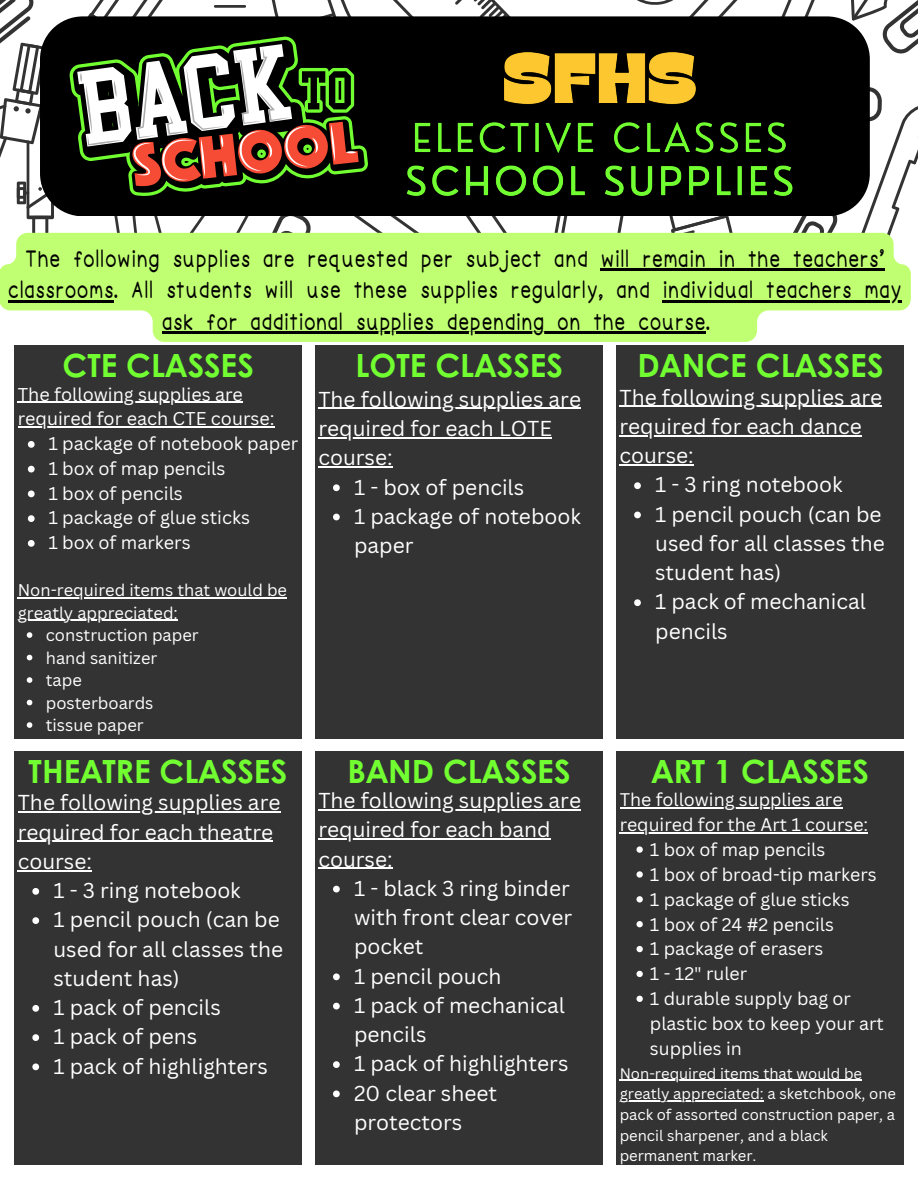
<style>
.page{position:relative;width:918px;height:1188px;background:#fff}
.page>*{position:absolute;margin:0;border:0;box-sizing:border-box;transform-origin:0 0}
.t1{font:700 31.95px "Century Gothic";color:#72ff31}
.t2{font:700 22.5px/31.5px "icecream";color:#000}
.t3{font:21px/29.2px "Canva Sans";color:#fff}
.t4{font:18px/24.8px "Canva Sans";color:#fff}
.t5{font:17.85px/24.9px "Canva Sans";color:#fff}
.t6{font:16.5px/22.5px "Canva Sans";color:#fff}
.t7{font:14.85px/20.7px "Canva Sans";color:#fff}
</style>
<div class="page">
<svg style="left:0;top:0;width:54px;height:233px"></svg>
<svg style="left:40px;top:16px;width:32px;height:200px;background:#1d1e1d"></svg>
<svg style="left:72px;top:0;width:846px;height:233px"></svg>
<img style="left:497px;top:32px;width:206px;height:82px">
<img style="left:402px;top:114px;width:396px;height:91px">
<svg style="left:0;top:233px;width:911px;height:109px;background:#c6fc80"></svg>
<hr style="left:600px;top:269px;width:285px;height:2px;background:#000">
<hr style="left:8px;top:300px;width:106px;height:3px;background:#000">
<hr style="left:663px;top:300px;width:239px;height:3px;background:#000">
<hr style="left:162px;top:332px;width:544px;height:2px;background:#000">
<div style="left:15px;top:346px;width:287px;height:393px;background:#333"></div>
<div style="left:315px;top:346px;width:288px;height:393px;background:#333"></div>
<div style="left:616px;top:346px;width:288px;height:393px;background:#333"></div>
<div style="left:14px;top:751px;width:288px;height:413px;background:#333"></div>
<div style="left:315px;top:751px;width:288px;height:413px;background:#333"></div>
<div style="left:616px;top:751px;width:288px;height:413px;background:#333"></div>
<hr style="left:318px;top:809px;width:263px;height:1px;background:#fff">
<hr style="left:318px;top:838px;width:233px;height:2px;background:#fff">
<hr style="left:318px;top:868px;width:75px;height:1px;background:#fff">
<svg style="left:333px;top:886px;width:7px;height:6px"></svg>
<svg style="left:333px;top:973px;width:7px;height:7px"></svg>
<svg style="left:333px;top:1003px;width:7px;height:6px"></svg>
<svg style="left:333px;top:1061px;width:7px;height:7px"></svg>
<svg style="left:333px;top:1090px;width:7px;height:7px"></svg>
<hr style="left:620px;top:406px;width:262px;height:1px;background:#fff">
<hr style="left:620px;top:435px;width:242px;height:1px;background:#fff">
<hr style="left:620px;top:464px;width:74px;height:1px;background:#fff">
<svg style="left:634px;top:482px;width:7px;height:7px"></svg>
<svg style="left:634px;top:512px;width:7px;height:6px"></svg>
<svg style="left:634px;top:599px;width:7px;height:7px"></svg>
<hr style="left:18px;top:811px;width:262px;height:2px;background:#fff">
<hr style="left:18px;top:841px;width:255px;height:1px;background:#fff">
<hr style="left:18px;top:870px;width:74px;height:1px;background:#fff">
<svg style="left:32px;top:888px;width:7px;height:7px"></svg>
<svg style="left:32px;top:917px;width:7px;height:7px"></svg>
<svg style="left:32px;top:1005px;width:7px;height:7px"></svg>
<svg style="left:32px;top:1034px;width:7px;height:7px"></svg>
<svg style="left:32px;top:1063px;width:7px;height:7px"></svg>
<hr style="left:620px;top:807px;width:223px;height:2px;background:#fff">
<hr style="left:620px;top:832px;width:248px;height:2px;background:#fff">
<svg style="left:637px;top:846px;width:6px;height:7px"></svg>
<svg style="left:637px;top:871px;width:6px;height:7px"></svg>
<svg style="left:637px;top:896px;width:6px;height:6px"></svg>
<svg style="left:637px;top:921px;width:6px;height:6px"></svg>
<svg style="left:637px;top:946px;width:6px;height:6px"></svg>
<svg style="left:637px;top:971px;width:6px;height:6px"></svg>
<svg style="left:637px;top:996px;width:6px;height:6px"></svg>
<hr style="left:620px;top:1079px;width:242px;height:2px;background:#fff">
<hr style="left:620px;top:1100px;width:144px;height:1px;background:#fff">
<hr style="left:318px;top:408px;width:263px;height:1px;background:#fff">
<hr style="left:318px;top:437px;width:234px;height:1px;background:#fff">
<hr style="left:318px;top:466px;width:75px;height:2px;background:#fff">
<svg style="left:333px;top:484px;width:7px;height:7px"></svg>
<svg style="left:333px;top:514px;width:7px;height:6px"></svg>
<hr style="left:18px;top:402px;width:225px;height:1px;background:#fff">
<hr style="left:18px;top:426px;width:257px;height:2px;background:#fff">
<svg style="left:28px;top:441px;width:7px;height:7px"></svg>
<svg style="left:28px;top:466px;width:7px;height:7px"></svg>
<svg style="left:28px;top:491px;width:7px;height:6px"></svg>
<svg style="left:28px;top:515px;width:7px;height:7px"></svg>
<svg style="left:28px;top:540px;width:7px;height:7px"></svg>
<hr style="left:18px;top:597px;width:269px;height:2px;background:#fff">
<hr style="left:18px;top:620px;width:160px;height:1px;background:#fff">
<svg style="left:27px;top:632px;width:5px;height:6px"></svg>
<svg style="left:27px;top:655px;width:5px;height:5px"></svg>
<svg style="left:27px;top:677px;width:5px;height:6px"></svg>
<svg style="left:27px;top:700px;width:5px;height:5px"></svg>
<svg style="left:27px;top:722px;width:5px;height:6px"></svg>
<p class="t2" style="left:8px;top:240px;width:878px;text-indent:17px">The following supplies are requested per subject and will remain in the teachers’ classrooms. All students will use these supplies regularly, and</p>
<p class="t2" style="left:663px;top:272px;width:241px">individual teachers may</p>
<h4 class="t2" style="left:162px;top:303px;width:551px">ask for additional supplies depending on the course.</h4>
<h3 class="t1" style="left:62px;top:342px;width:193px">CTE CLASSES</h3>
<h6 class="t1" style="left:356px;top:342px;width:209px">LOTE CLASSES</h6>
<p class="t1" style="left:637px;top:342px;width:247px">DANCE CLASSES</p>
<p class="t4" style="left:18px;top:381px;width:227px">The following supplies are</p>
<h3 class="t4" style="left:48px;top:406px;width:251px;text-indent:-31px">required for each CTE course:<br>1 package of notebook paper</h3>
<h6 class="t4" style="left:48px;top:455px;width:179px">1 box of map pencils</h6>
<p class="t4" style="left:48px;top:480px;width:136px">1 box of pencils</p>
<p class="t4" style="left:48px;top:505px;width:203px">1 package of glue sticks</p>
<p class="t4" style="left:48px;top:530px;width:144px">1 box of markers</p>
<p class="t6" style="left:18px;top:579px;width:271px">Non-required items that would be</p>
<p class="t6" style="left:46px;top:601px;width:154px;text-indent:-28px">greatly appreciated: construction paper</p>
<p class="t6" style="left:46px;top:646px;width:113px">hand sanitizer</p>
<p class="t6" style="left:46px;top:669px;width:38px">tape</p>
<p class="t6" style="left:46px;top:691px;width:109px">posterboards tissue paper</p>
<p class="t3" style="left:318px;top:384px;width:264px">The following supplies are</p>
<p class="t3" style="left:318px;top:413px;width:235px">required for each LOTE</p>
<p class="t3" style="left:318px;top:442px;width:76px">course:</p>
<p class="t3" style="left:354px;top:472px;width:172px">1 - box of pencils</p>
<p class="t3" style="left:354px;top:501px;width:228px">1 package of notebook paper</p>
<p class="t3" style="left:620px;top:382px;width:264px">The following supplies are</p>
<h3 class="t3" style="left:620px;top:411px;width:244px">required for each dance</h3>
<h3 class="t3" style="left:620px;top:440px;width:76px">course:</h3>
<h3 class="t3" style="left:655px;top:470px;width:189px">1 - 3 ring notebook</h3>
<h5 class="t3" style="left:655px;top:499px;width:231px">1 pencil pouch (can be used for all classes the student has)</h5>
<p class="t3" style="left:655px;top:587px;width:212px">1 pack of mechanical pencils</p>
<p class="t1" style="left:29px;top:747px;width:260px">THEATRE CLASSES</p>
<p class="t1" style="left:348px;top:747px;width:224px">BAND CLASSES</p>
<p class="t1" style="left:652px;top:747px;width:219px">ART 1 CLASSES</p>
<p class="t3" style="left:318px;top:785px;width:264px">The following supplies are</p>
<h6 class="t3" style="left:318px;top:815px;width:234px">required for each band</h6>
<h6 class="t3" style="left:318px;top:844px;width:76px">course:</h6>
<h6 class="t3" style="left:354px;top:873px;width:217px">1 - black 3 ring binder</h6>
<p class="t3" style="left:354px;top:902px;width:220px">with front clear cover pocket<br>1 pencil pouch</p>
<p class="t3" style="left:354px;top:990px;width:212px">1 pack of mechanical pencils</p>
<p class="t3" style="left:354px;top:1049px;width:216px">1 pack of highlighters</p>
<p class="t3" style="left:354px;top:1078px;width:145px">20 clear sheet protectors</p>
<h3 class="t5" style="left:620px;top:787px;width:224px">The following supplies are</h3>
<h5 class="t5" style="left:650px;top:812px;width:220px;text-indent:-30px">required for the Art 1 course:<br>1 box of map pencils</h5>
<p class="t5" style="left:650px;top:861px;width:228px">1 box of broad-tip markers</p>
<p class="t5" style="left:650px;top:886px;width:201px">1 package of glue sticks</p>
<p class="t5" style="left:650px;top:911px;width:186px">1 box of 24 #2 pencils</p>
<p class="t5" style="left:650px;top:936px;width:175px">1 package of erasers</p>
<p class="t5" style="left:650px;top:961px;width:99px">1 - 12" ruler</p>
<h3 class="t5" style="left:650px;top:986px;width:235px">1 durable supply bag or plastic box to keep your art supplies in</h3>
<h5 class="t7" style="left:620px;top:1062px;width:244px">Non-required items that would be</h5>
<p class="t7" style="left:620px;top:1083px;width:278px">greatly appreciated: a sketchbook, one pack of assorted construction paper, a pencil sharpener, and a black permanent marker.</p>
<p class="t3" style="left:18px;top:788px;width:264px">The following supplies are</p>
<h3 class="t3" style="left:18px;top:817px;width:257px">required for each theatre</h3>
<h3 class="t3" style="left:18px;top:846px;width:76px">course:</h3>
<h3 class="t3" style="left:53px;top:875px;width:189px">1 - 3 ring notebook</h3>
<h5 class="t3" style="left:53px;top:905px;width:231px">1 pencil pouch (can be used for all classes the student has)</h5>
<p class="t3" style="left:53px;top:992px;width:169px">1 pack of pencils</p>
<p class="t3" style="left:53px;top:1022px;width:145px">1 pack of pens</p>
<p class="t3" style="left:53px;top:1051px;width:216px">1 pack of highlighters</p>
</div>
